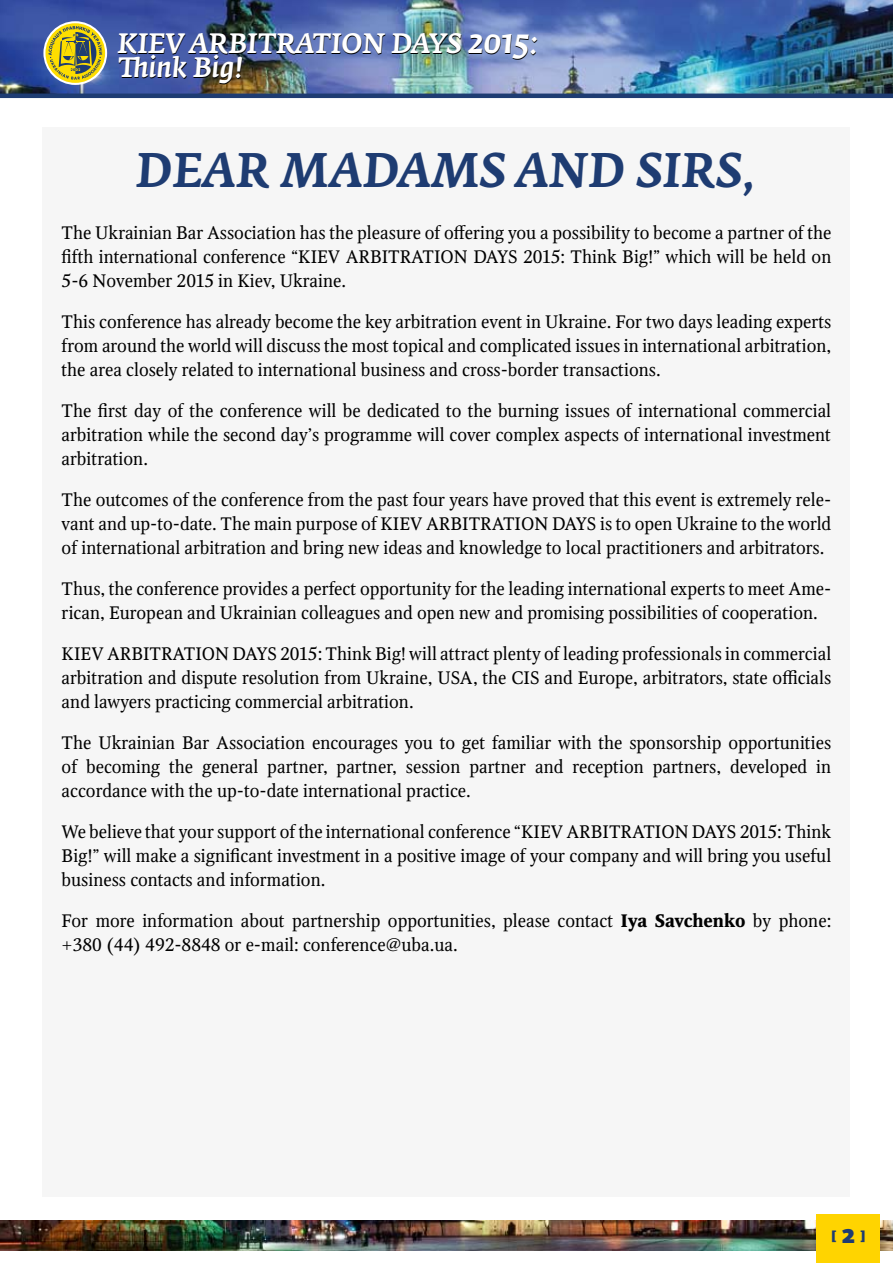
<style>
.page{position:relative;width:893px;height:1263px;background:#fff}
.page>*{position:absolute;margin:0;border:0;box-sizing:border-box;transform-origin:0 0}
.t1{font:italic 500 48px "Fedra Serif A Pro";letter-spacing:.01em;color:#1e3c72}
.t2{font:italic 500 27.75px/24px "Fedra Serif A Pro";color:#fff}
.t3{font:18px/24px "Octava";color:#000;text-align:justify}
.t4{font:900 13.5px "PF Agora Sans Pro";color:#1e3c72}
.s1{font-size:33.75px}
.s2{font-weight:700}
.s3{font-size:21px}
</style>
<div class="page">
<div style="left:43px;top:128px;width:807px;height:1069px;background:#f5f6f6"></div>
<img style="left:0;top:0;width:893px;height:94px">
<img style="left:0;top:1220px;width:893px;height:30px">
<hr style="left:0;top:94px;width:893px;height:4px;background:#1e3c72">
<div style="left:816px;top:1214px;width:64px;height:49px;background:#ffd400"></div>
<svg style="left:43px;top:21px;width:64px;height:64px"></svg>
<svg style="left:45px;top:23px;width:60px;height:60px"></svg>
<svg style="left:49px;top:26px;width:53px;height:54px;background:#aaa33a"></svg>
<h2 class="t2" style="left:118px;top:32px;width:421px">KIEV ARBITRATION DAYS <span class="s1">2015</span>:<br>THINK BIG!</h2>
<h1 class="t1" style="left:136px;top:140px;width:622px">DEAR MADAMS AND SIRS,</h1>
<p class="t3" style="left:62px;top:220px;width:771px">The Ukrainian Bar Association has the pleasure of offering you a possibility to become a partner of the fifth international conference “KIEV ARBITRATION DAYS 2015: Think Big!” which will be held on 5-6 November 2015 in Kiev, Ukraine.</p>
<p class="t3" style="left:62px;top:309px;width:771px">This conference has already become the key arbitration event in Ukraine. For two days leading experts from around the world will discuss the most topical and complicated issues in international arbitration, the area closely related to international business and cross-border transactions.</p>
<p class="t3" style="left:62px;top:398px;width:771px">The first day of the conference will be dedicated to the burning issues of international commercial arbitration while the second day’s programme will cover complex aspects of international investment arbitration.</p>
<p class="t3" style="left:62px;top:487px;width:771px">The outcomes of the conference from the past four years have proved that this event is extremely rele&shy;vant and up-to-date. The main purpose of KIEV ARBITRATION DAYS is to open Ukraine to the world of international arbitration and bring new ideas and knowledge to local practitioners and arbitrators.</p>
<p class="t3" style="left:62px;top:576px;width:771px">Thus, the conference provides a perfect opportunity for the leading international experts to meet Ame&shy;rican, European and Ukrainian colleagues and open new and promising possibilities of cooperation.</p>
<p class="t3" style="left:62px;top:641px;width:771px">KIEV ARBITRATION DAYS 2015: Think Big! will attract plenty of leading professionals in commercial arbitration and dispute resolution from Ukraine, USA, the CIS and Europe, arbitrators, state officials and lawyers practicing commercial arbitration.</p>
<p class="t3" style="left:62px;top:730px;width:771px">The Ukrainian Bar Association encourages you to get familiar with the sponsorship opportunities of becoming the general partner, partner, session partner and reception partners, developed in accordance with the up-to-date international practice.</p>
<p class="t3" style="left:62px;top:819px;width:771px">We believe that your support of the international conference “KIEV ARBITRATION DAYS 2015: Think Big!” will make a significant investment in a positive image of your company and will bring you useful business contacts and information.</p>
<p class="t3" style="left:62px;top:908px;width:771px">For more information about partnership opportunities, please contact <span class="s2">Iya Savchenko</span> by phone: +380 (44) 492-8848 or e-mail: conference@uba.ua.</p>
<p class="t4" style="left:831px;top:1226px;width:36px">[<span class="s3">2</span>]</p>
</div>
